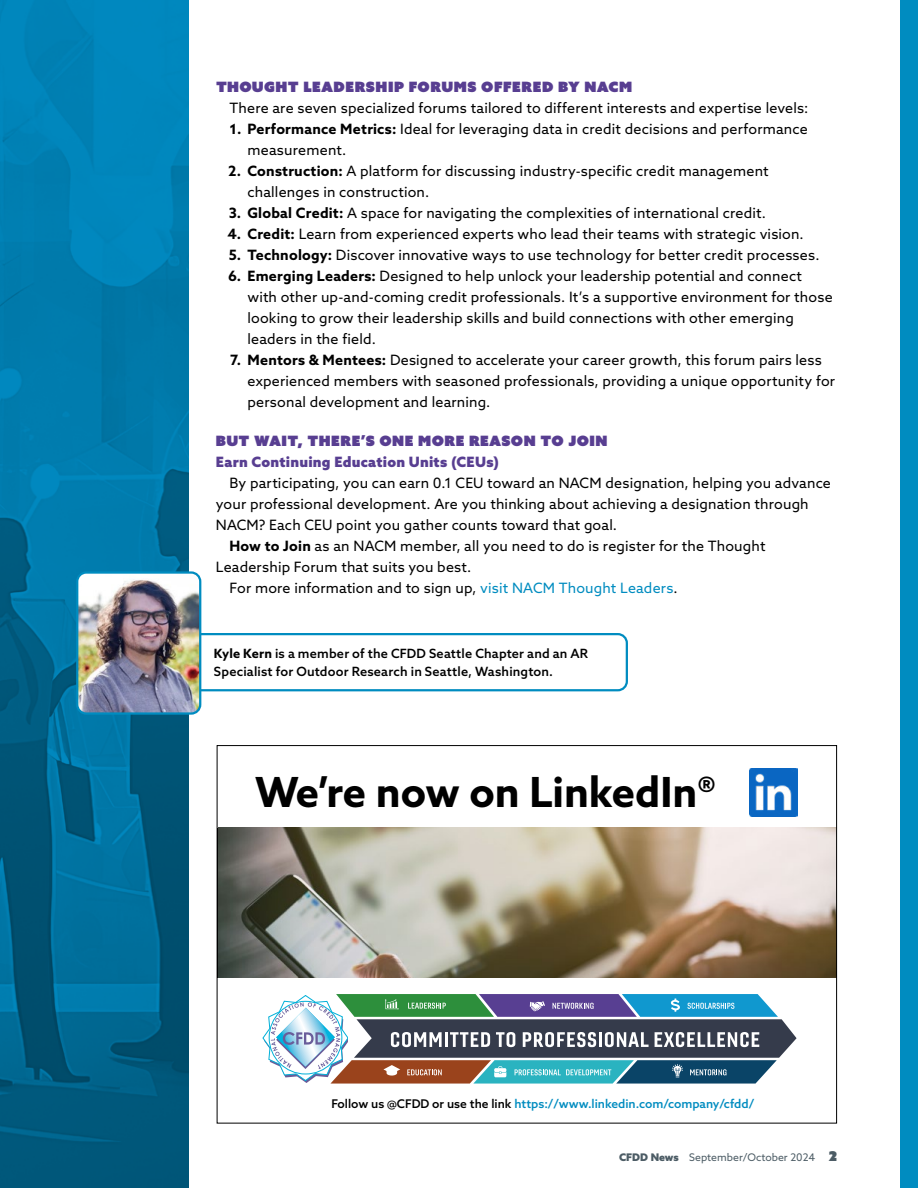
<style>
.page{position:relative;width:918px;height:1188px;background:#fff}
.page>*{position:absolute;margin:0;border:0;box-sizing:border-box;transform-origin:0 0}
.t1{font:700 41.55px "Azo Sans";color:#000}
.t2{font:14.25px/21px "Azo Sans";letter-spacing:.01em;color:#000}
.t3{font:14.25px "Azo Sans Uber";letter-spacing:.03em;color:#583e91}
.t4{font:900 14.25px "Azo Sans";letter-spacing:.015em;color:#583e91}
.t5{font:500 12.75px/18px "Azo Sans";letter-spacing:.015em;color:#000}
.t6{font:500 12px "Azo Sans";color:#008cc0}
.t7{font:10.5px "Azo Sans";color:#4c5c65}
.s1{font-weight:700}
.s2{color:#008cc0}
.s3{color:#000}
.s4{font-weight:900}
.s5{font-family:"Azo Sans Uber";font-size:13.5px}
</style>
<div class="page">
<div style="left:900px;top:0;width:18px;height:1188px;background:#008cc0"></div>
<img style="left:0;top:0;width:189px;height:1188px">
<div style="left:140px;top:633px;width:488px;height:58px;border:2px solid #008cc0;border-radius:9px"></div>
<img style="left:77px;top:573px;width:121px;height:141px">
<div style="left:76px;top:571px;width:125px;height:144px;border:2px solid #008cc0;border-radius:9px"></div>
<svg style="left:263px;top:994px;width:534px;height:90px"></svg>
<img style="left:750px;top:768px;width:48px;height:48px">
<img style="left:219px;top:828px;width:616px;height:150px">
<p class="t3" style="left:216px;top:78px;width:418px">THOUGHT LEADERSHIP FORUMS OFFERED BY NACM</p>
<p class="t2" style="left:229px;top:98px;width:580px">There are seven specialized forums tailored to different interests and expertise levels:</p>
<p class="t2" style="left:247px;top:119px;width:562px;text-indent:-17px"><span class="s1">1. Performance Metrics:</span> Ideal for leveraging data in credit decisions and performance measurement.</p>
<p class="t2" style="left:247px;top:161px;width:523px;text-indent:-19px"><span class="s1">2. Construction:</span> A platform for discussing industry-specific credit management challenges in construction.</p>
<p class="t2" style="left:229px;top:203px;width:539px"><span class="s1">3. Global Credit:</span> A space for navigating the complexities of international credit.</p>
<p class="t2" style="left:228px;top:224px;width:578px"><span class="s1">4. Credit:</span> Learn from experienced experts who lead their teams with strategic vision.</p>
<p class="t2" style="left:229px;top:245px;width:592px"><span class="s1">5. Technology:</span> Discover innovative ways to use technology for better credit processes.</p>
<p class="t2" style="left:247px;top:266px;width:587px;text-indent:-19px"><span class="s1">6. Emerging Leaders:</span> Designed to help unlock your leadership potential and connect with other up-and-coming credit professionals. It’s a supportive environment for those looking to grow their leadership skills and build connections with other emerging leaders in the field.</p>
<p class="t2" style="left:247px;top:350px;width:589px;text-indent:-17px"><span class="s1">7. Mentors &amp; Mentees:</span> Designed to accelerate your career growth, this forum pairs less experienced members with seasoned professionals, providing a unique opportunity for personal development and learning.</p>
<p class="t3" style="left:216px;top:432px;width:393px">BUT WAIT, THERE’S ONE MORE REASON TO JOIN</p>
<p class="t4" style="left:216px;top:453px;width:285px">Earn Continuing Education Units (CEUs)</p>
<p class="t2" style="left:229px;top:473px;width:603px">By participating, you can earn 0.1 CEU toward an NACM designation, helping you advance</p>
<p class="t2" style="left:216px;top:494px;width:594px">your professional development. Are you thinking about achieving a designation through</p>
<p class="t2" style="left:216px;top:515px;width:403px">NACM? Each CEU point you gather counts toward that goal.</p>
<p class="t2" style="left:229px;top:536px;width:538px"><span class="s1">How to Join</span> as an NACM member, all you need to do is register for the Thought</p>
<p class="t2" style="left:216px;top:557px;width:257px">Leadership Forum that suits you best.</p>
<p class="t2" style="left:229px;top:578px;width:450px">For more information and to sign up, <span class="s2">visit NACM Thought Leaders</span>.</p>
<p class="t5" style="left:214px;top:644px;width:376px"><span class="s1">Kyle Kern</span> is a member of the CFDD Seattle Chapter and an AR<br>Specialist for Outdoor Research in Seattle, Washington.</p>
<h1 class="t1" style="left:255px;top:765px;width:462px">We’re now on LinkedIn®</h1>
<p class="t6" style="left:331px;top:1096px;width:424px"><span class="s3">Follow us @CFDD or use the link</span> https://www.linkedin.com/company/cfdd/</p>
<p class="t7" style="left:619px;top:1151px;width:219px"><span class="s4">CFDD News</span> September/October 2024 <span class="s5">2</span></p>
</div>
